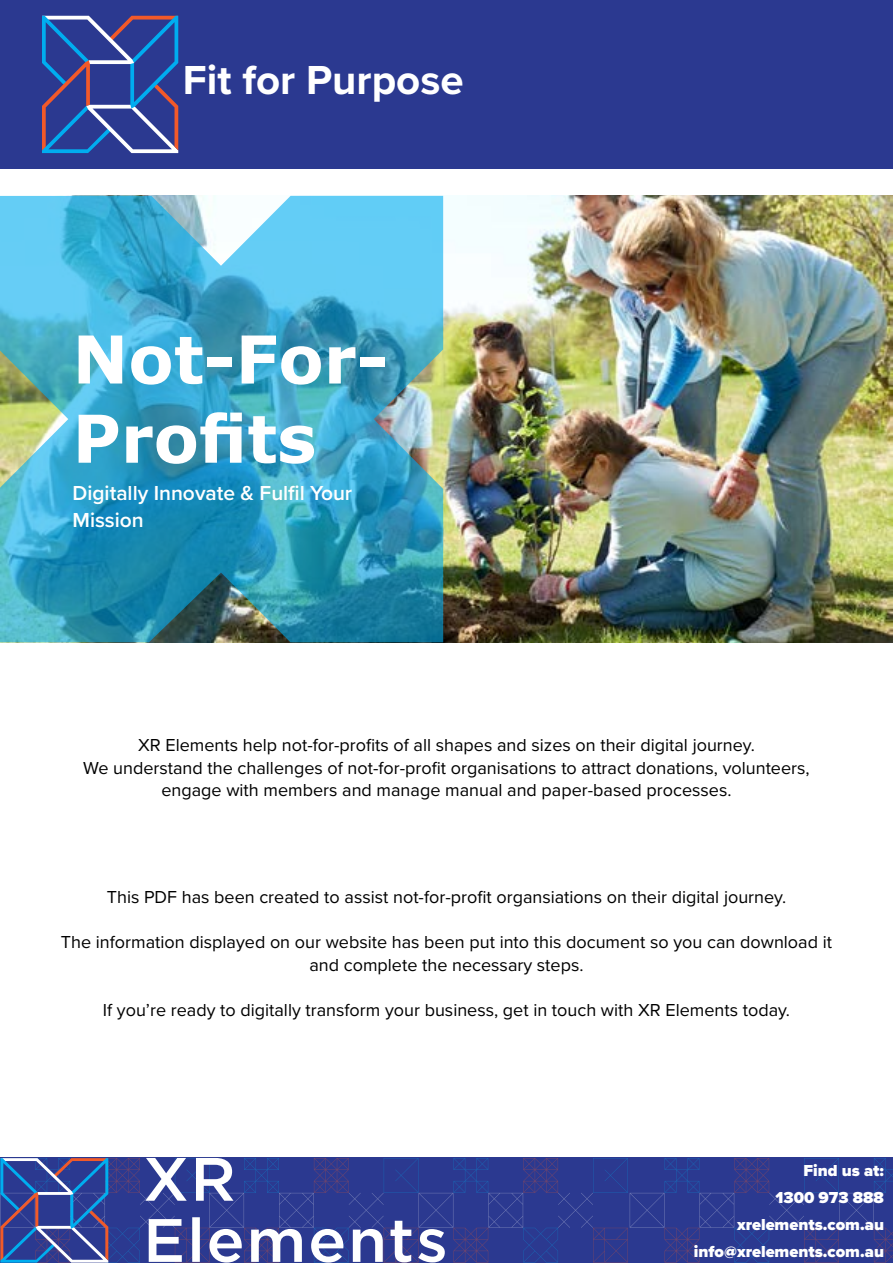
<style>
.page{position:relative;width:893px;height:1263px;background:#fff}
.page>*{position:absolute;margin:0;border:0;box-sizing:border-box;transform-origin:0 0}
.t1{font:700 66px/79.2px "Verdana";color:#fff}
.t2{font:700 42px "Proxima Nova";color:#fff}
.t3{font:600 21px/27px "Proxima Nova";color:#fff}
.t4{font:18px/22.5px "Proxima Nova";color:#000;text-align:center}
.t5{font:900 16.5px/27px "Proxima Nova";color:#fff;text-align:right}
</style>
<div class="page">
<img style="left:443px;top:196px;width:450px;height:446px">
<div style="left:0;top:0;width:893px;height:169px;background:#2b3990"></div>
<svg style="left:0;top:1158px;width:893px;height:104px;background:#3e4b99"></svg>
<img style="left:0;top:196px;width:443px;height:446px">
<svg style="left:42px;top:16px;width:136px;height:137px"></svg>
<h2 class="t2" style="left:183px;top:49px;width:282px">Fit for Purpose</h2>
<h1 class="t1" style="left:72px;top:318px;width:317px">Not-For-<br>Profits</h1>
<p class="t3" style="left:72px;top:479px;width:281px">Digitally Innovate &amp; Fulfil Your<br>Mission</p>
<p class="t4" style="left:83px;top:733px;width:728px">XR Elements help not-for-profits of all shapes and sizes on their digital journey.<br>We understand the challenges of not-for-profit organisations to attract donations, volunteers, engage with members and manage manual and paper-based processes.</p>
<p class="t4" style="left:107px;top:885px;width:681px">This PDF has been created to assist not-for-profit organsiations on their digital journey.</p>
<p class="t4" style="left:61px;top:930px;width:773px">The information displayed on our website has been put into this document so you can download it and complete the necessary steps.</p>
<p class="t4" style="left:103px;top:997px;width:689px">If you’re ready to digitally transform your business, get in touch with XR Elements today.</p>
<p class="t5" style="left:694px;top:1156px;width:192px">Find us at:<br>1300 973 888 xrelements.com.au info@xrelements.com.au</p>
</div>
